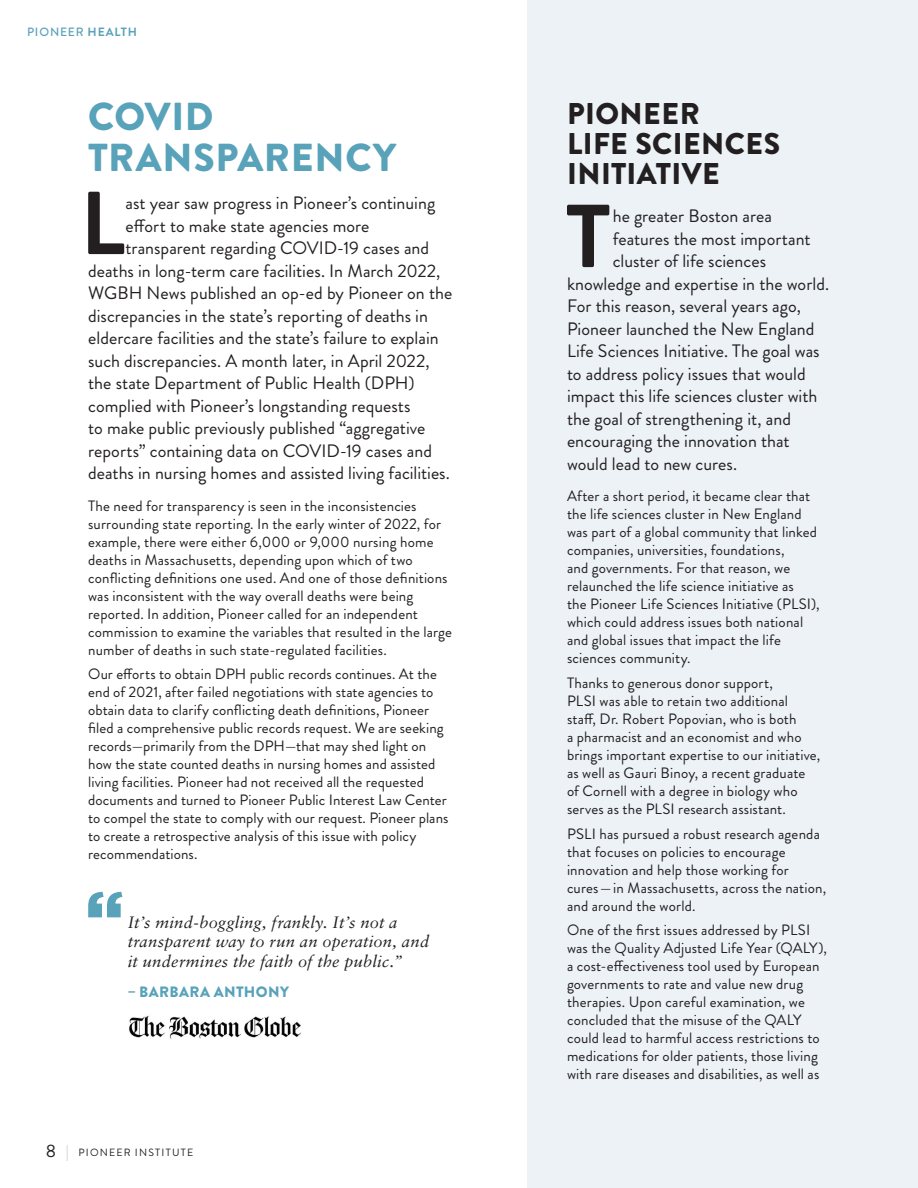
<style>
.page{position:relative;width:918px;height:1188px;background:#fff}
.page>*{position:absolute;margin:0;border:0;box-sizing:border-box;transform-origin:0 0}
.Section_Intro_Text{font:700 89.1px "Brandon Grotesque";color:#231f20}
.Heading_1{font:900 39px "Brandon Grotesque";letter-spacing:.02em;color:#58a2ba}
.Heading_2{font:900 30px/30px "Brandon Grotesque";letter-spacing:.015em;color:#231f20}
.Section_Intro_Text-2{font:18px "Brandon Grotesque";color:#231f20}
.Quotes{font:italic 16.5px/19.5px "Sabon LT Pro";letter-spacing:.01em;color:#231f20}
.Body{font:15px/18px "Brandon Grotesque";letter-spacing:.01em;color:#231f20}
.Box_Text{font:900 15px "Brandon Grotesque";letter-spacing:.025em;color:#58a2ba}
.t1{font:500 12px "Brandon Grotesque";letter-spacing:.065em;color:#58a2ba}
.t2{font:10.5px "Brandon Grotesque";letter-spacing:.115em;color:#231f20}
.s1{font-weight:700}
.s2{font-size:18px}
</style>
<div class="page">
<svg style="left:67px;top:1145px;width:1px;height:16px"></svg>
<div style="left:527px;top:0;width:391px;height:1188px;background:#ecf2f6"></div>
<svg style="left:88px;top:892px;width:34px;height:25px"></svg>
<img style="left:129px;top:1015px;width:172px;height:24px">
<p class="t1" style="left:27px;top:23px;width:111px">PIONEER <span class="s1">HEALTH</span></p>
<p class="Heading_1" style="left:88px;top:89px;width:127px">COVID</p>
<p class="Heading_1" style="left:88px;top:130px;width:310px">TRANSPARENCY</p>
<p class="Section_Intro_Text" style="left:80px;top:161px;width:47px">L</p>
<p class="Section_Intro_Text-2" style="left:126px;top:191px;width:311px">ast year saw progress in Pioneer’s continuing</p>
<p class="Section_Intro_Text-2" style="left:126px;top:213px;width:245px">effort to make state agencies more</p>
<p class="Section_Intro_Text-2" style="left:126px;top:236px;width:305px">transparent regarding COVID-19 cases and</p>
<p class="Section_Intro_Text-2" style="left:88px;top:258px;width:354px">deaths in long-term care facilities. In March 2022,</p>
<p class="Section_Intro_Text-2" style="left:88px;top:281px;width:366px">WGBH News published an op-ed by Pioneer on the</p>
<p class="Section_Intro_Text-2" style="left:88px;top:303px;width:341px">discrepancies in the state’s reporting of deaths in</p>
<p class="Section_Intro_Text-2" style="left:88px;top:326px;width:352px">eldercare facilities and the state’s failure to explain</p>
<p class="Section_Intro_Text-2" style="left:88px;top:348px;width:343px">such discrepancies. A month later, in April 2022,</p>
<p class="Section_Intro_Text-2" style="left:88px;top:371px;width:328px">the state Department of Public Health (DPH)</p>
<p class="Section_Intro_Text-2" style="left:88px;top:393px;width:324px">complied with Pioneer’s longstanding requests</p>
<p class="Section_Intro_Text-2" style="left:88px;top:416px;width:339px">to make public previously published “aggregative</p>
<p class="Section_Intro_Text-2" style="left:88px;top:438px;width:345px">reports” containing data on COVID-19 cases and</p>
<p class="Section_Intro_Text-2" style="left:88px;top:461px;width:363px">deaths in nursing homes and assisted living facilities.</p>
<p class="Body" style="left:88px;top:497px;width:365px">The need for transparency is seen in the inconsistencies surrounding state reporting. In the early winter of 2022, for example, there were either 6,000 or 9,000 nursing home deaths in Massachusetts, depending upon which of two conflicting definitions one used. And one of those definitions was inconsistent with the way overall deaths were being reported. In addition, Pioneer called for an independent commission to examine the variables that resulted in the large number of deaths in such state-regulated facilities.</p>
<p class="Body" style="left:88px;top:665px;width:362px">Our efforts to obtain DPH public records continues. At the end of 2021, after failed negotiations with state agencies to obtain data to clarify conflicting death definitions, Pioneer filed a comprehensive public records request. We are seeking records—primarily from the DPH—that may shed light on how the state counted deaths in nursing homes and assisted living facilities. Pioneer had not received all the requested documents and turned to Pioneer Public Interest Law Center to compel the state to comply with our request. Pioneer plans to create a retrospective analysis of this issue with policy recommendations.</p>
<p class="Quotes" style="left:128px;top:912px;width:303px">It’s mind-boggling, frankly. It’s not a transparent way to run an operation, and it undermines the faith of the public.”</p>
<p class="Box_Text" style="left:128px;top:981px;width:163px">– BARBARA ANTHONY</p>
<p class="t2" style="left:46px;top:1145px;width:149px"><span class="s2">8</span> PIONEER INSTITUTE</p>
<p class="Heading_2" style="left:567px;top:99px;width:214px">PIONEER<br>LIFE SCIENCES<br>INITIATIVE</p>
<p class="Section_Intro_Text" style="left:566px;top:174px;width:46px">T</p>
<p class="Section_Intro_Text-2" style="left:613px;top:204px;width:161px">he greater Boston area</p>
<p class="Section_Intro_Text-2" style="left:613px;top:226px;width:199px">features the most important</p>
<p class="Section_Intro_Text-2" style="left:613px;top:249px;width:155px">cluster of life sciences</p>
<p class="Section_Intro_Text-2" style="left:567px;top:271px;width:264px">knowledge and expertise in the world.</p>
<p class="Section_Intro_Text-2" style="left:567px;top:294px;width:236px">For this reason, several years ago,</p>
<p class="Section_Intro_Text-2" style="left:567px;top:316px;width:249px">Pioneer launched the New England</p>
<p class="Section_Intro_Text-2" style="left:567px;top:339px;width:254px">Life Sciences Initiative. The goal was</p>
<p class="Section_Intro_Text-2" style="left:567px;top:361px;width:240px">to address policy issues that would</p>
<p class="Section_Intro_Text-2" style="left:567px;top:384px;width:252px">impact this life sciences cluster with</p>
<p class="Section_Intro_Text-2" style="left:567px;top:406px;width:226px">the goal of strengthening it, and</p>
<p class="Section_Intro_Text-2" style="left:567px;top:429px;width:224px">encouraging the innovation that</p>
<p class="Section_Intro_Text-2" style="left:567px;top:451px;width:172px">would lead to new cures.</p>
<p class="Body" style="left:567px;top:487px;width:254px">After a short period, it became clear that the life sciences cluster in New England was part of a global community that linked companies, universities, foundations,<br>and governments. For that reason, we relaunched the life science initiative as<br>the Pioneer Life Sciences Initiative (PLSI), which could address issues both national and global issues that impact the life sciences community.</p>
<p class="Body" style="left:567px;top:674px;width:255px">Thanks to generous donor support,<br>PLSI was able to retain two additional staff, Dr. Robert Popovian, who is both<br>a pharmacist and an economist and who brings important expertise to our initiative, as well as Gauri Binoy, a recent graduate of Cornell with a degree in biology who serves as the PLSI research assistant.</p>
<p class="Body" style="left:567px;top:825px;width:261px">PSLI has pursued a robust research agenda that focuses on policies to encourage innovation and help those working for cures—in Massachusetts, across the nation, and around the world.</p>
<p class="Body" style="left:567px;top:921px;width:262px">One of the first issues addressed by PLSI was the Quality Adjusted Life Year (QALY), a cost-effectiveness tool used by European governments to rate and value new drug therapies. Upon careful examination, we concluded that the misuse of the QALY could lead to harmful access restrictions to medications for older patients, those living with rare diseases and disabilities, as well as</p>
</div>
